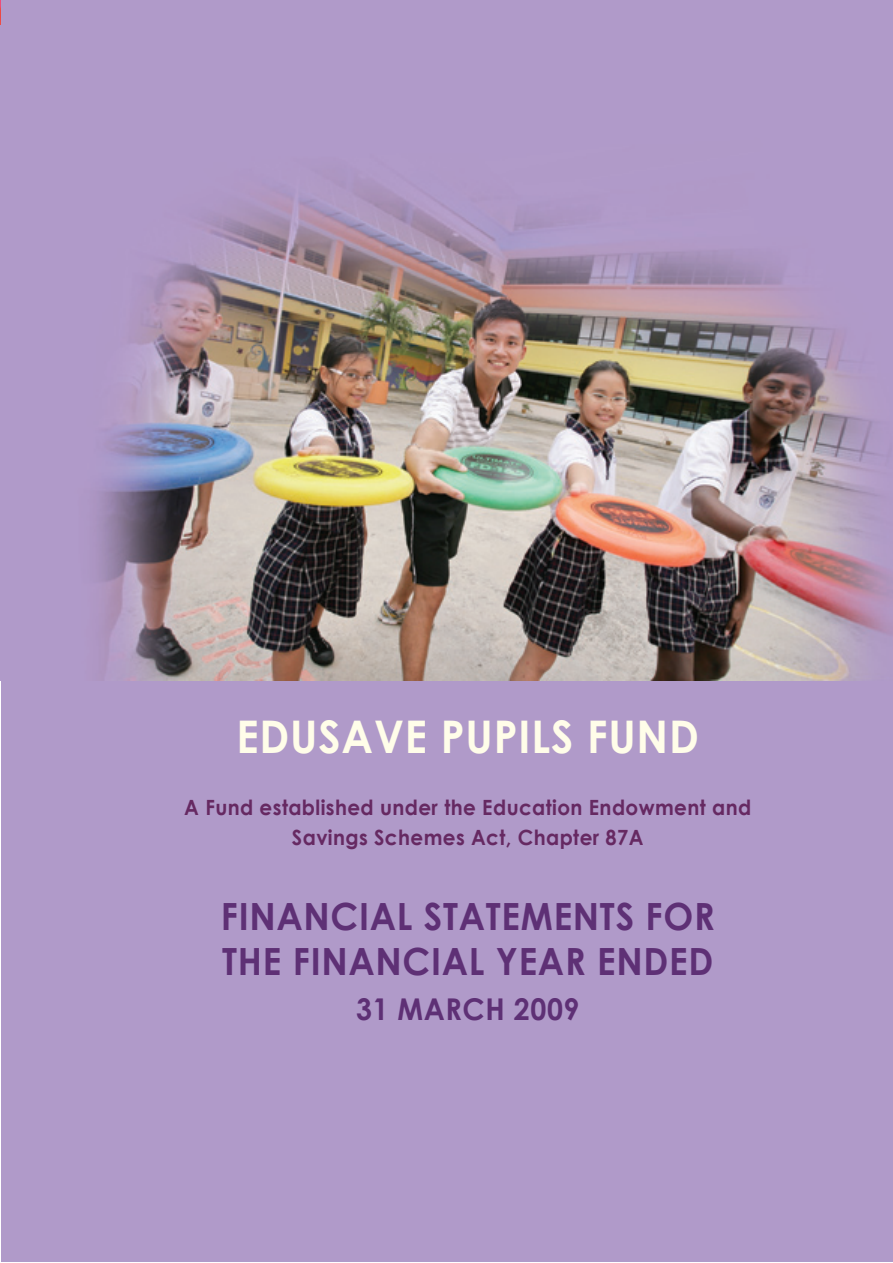
<style>
.page{position:relative;width:893px;height:1263px;background:#fff}
.page>*{position:absolute;margin:0;border:0;box-sizing:border-box;transform-origin:0 0}
.t1{font:700 45px "Century Gothic";letter-spacing:.02em;color:#fffde9;scale:.95 1}
.t2{font:700 37.5px/45px "Century Gothic";letter-spacing:.02em;color:#5e3075;scale:.95 1}
.t3{font:700 30px "Century Gothic";letter-spacing:.02em;color:#5e3075;scale:.95 1}
.t4{font:700 21px/30px "Century Gothic";letter-spacing:.02em;color:#662962;text-align:center;scale:.95 1}
</style>
<div class="page">
<div style="left:1px;top:1px;width:891px;height:1261px;background:#b09ac9"></div>
<img style="left:0;top:26px;width:893px;height:654px">
<h1 class="t1" style="left:236px;top:709px;width:488px">EDUSAVE PUPILS FUND</h1>
<p class="t4" style="left:184px;top:792px;width:598px">A Fund established under the Education Endowment and<br>Savings Schemes Act, Chapter 87A</p>
<h2 class="t2" style="left:221px;top:893px;width:521px">FINANCIAL STATEMENTS FOR<br>THE FINANCIAL YEAR ENDED</h2>
<h3 class="t3" style="left:356px;top:990px;width:237px">31 MARCH 2009</h3>
</div>
